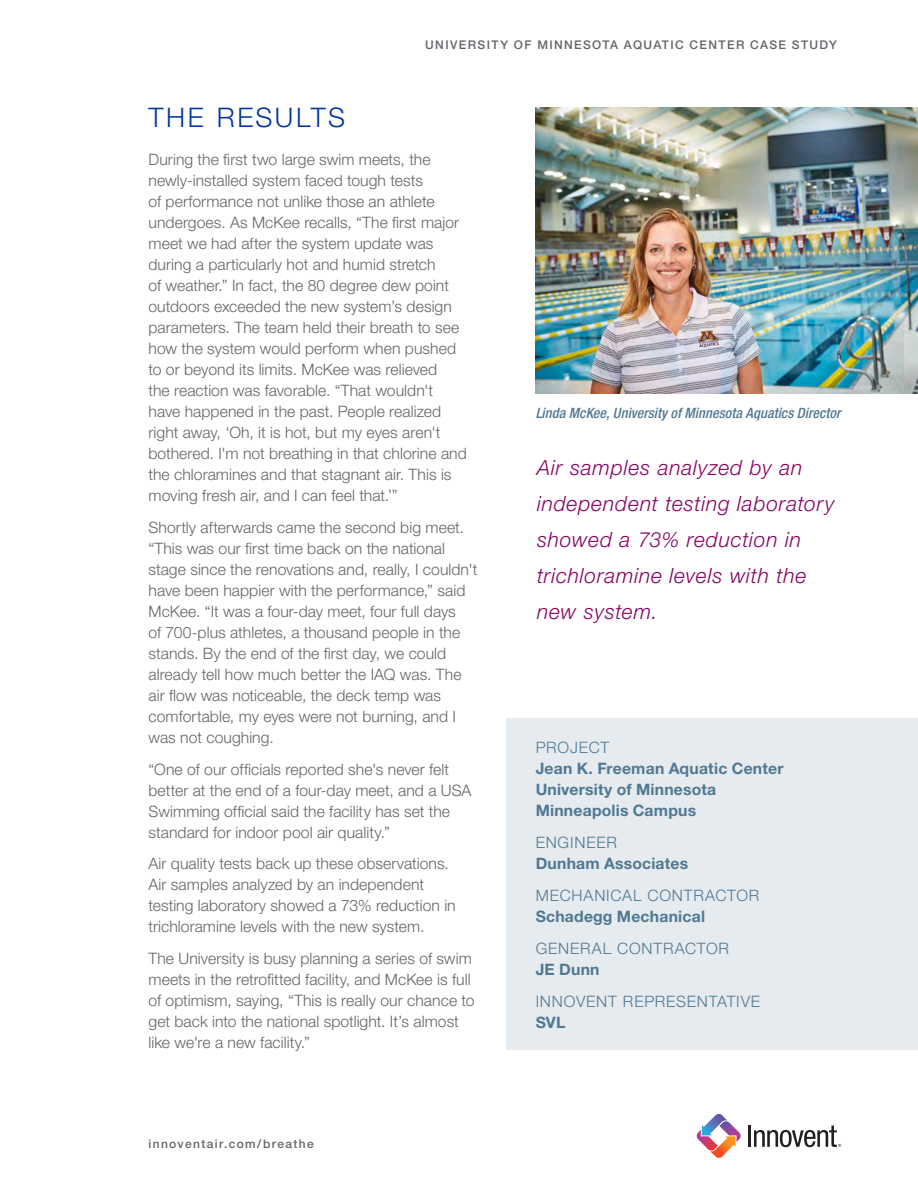
<style>
.page{position:relative;width:918px;height:1188px;background:#fff}
.page>*{position:absolute;margin:0;border:0;box-sizing:border-box;transform-origin:0 0}
.Head1{font:300 27px "Helvetica Neue LT Std";letter-spacing:.095em;color:#0036a0}
.Pull_quote{font:italic 300 21px/36px "Helvetica Neue LT Std";letter-spacing:.035em;color:#870363}
.Body{font:300 15.75px/21px "Helvetica Neue LT Std";letter-spacing:.005em;color:#63656a}
.Body-2{font:700 15.75px/21px "Helvetica Neue LT Std";letter-spacing:.015em;color:#517891}
.Body-3{font:300 15.75px "Helvetica Neue LT Std";letter-spacing:.055em;color:#517891}
.Caption{font:italic 500 condensed 14.25px "Helvetica Neue LT Std";letter-spacing:.005em;color:#517891}
.HEADER-FOOTER{font:500 12px "Helvetica Neue LT Std";letter-spacing:.115em;color:#63656a}
</style>
<div class="page">
<svg style="left:696px;top:1114px;width:45px;height:44px"></svg>
<hr style="left:748px;top:1125px;width:3px;height:22px;background:#231f20">
<svg style="left:754px;top:1126px;width:87px;height:21px"></svg>
<img style="left:536px;top:108px;width:382px;height:286px">
<div style="left:506px;top:719px;width:412px;height:331px;background:#e6ebf0"></div>
<p class="HEADER-FOOTER" style="left:425px;top:38px;width:413px">UNIVERSITY OF MINNESOTA AQUATIC CENTER CASE STUDY</p>
<p class="Head1" style="left:148px;top:101px;width:198px">THE RESULTS</p>
<p class="Body" style="left:148px;top:149px;width:320px">During the first two large swim meets, the newly-installed system faced tough tests<br>of performance not unlike those an athlete undergoes. As McKee recalls, “The first major meet we had after the system update was during a particularly hot and humid stretch<br>of weather.” In fact, the 80 degree dew point outdoors exceeded the new system’s design parameters. The team held their breath to see how the system would perform when pushed to or beyond its limits. McKee was relieved<br>the reaction was favorable. “That wouldn't have happened in the past. People realized right away, ‘Oh, it is hot, but my eyes aren't bothered. I'm not breathing in that chlorine and the chloramines and that stagnant air. This is moving fresh air, and I can feel that.’”</p>
<p class="Body" style="left:148px;top:517px;width:331px">Shortly afterwards came the second big meet. “This was our first time back on the national stage since the renovations and, really, I couldn't have been happier with the performance,” said McKee. “It was a four-day meet, four full days<br>of 700-plus athletes, a thousand people in the stands. By the end of the first day, we could already tell how much better the IAQ was. The air flow was noticeable, the deck temp was comfortable, my eyes were not burning, and I was not coughing.</p>
<p class="Body" style="left:148px;top:758px;width:325px">“One of our officials reported she's never felt better at the end of a four-day meet, and a USA Swimming official said the facility has set the standard for indoor pool air quality.”</p>
<p class="Body" style="left:148px;top:853px;width:309px">Air quality tests back up these observations.<br>Air samples analyzed by an independent testing laboratory showed a 73% reduction in trichloramine levels with the new system.</p>
<p class="Body" style="left:148px;top:948px;width:328px">The University is busy planning a series of swim meets in the retrofitted facility, and McKee is full of optimism, saying, “This is really our chance to get back into the national spotlight. It’s almost like we're a new facility.”</p>
<p class="HEADER-FOOTER" style="left:148px;top:1136px;width:167px">innoventair.com/breathe</p>
<p class="Caption" style="left:536px;top:405px;width:306px">Linda McKee, University of Minnesota Aquatics Director</p>
<p class="Pull_quote" style="left:537px;top:449px;width:299px">Air samples analyzed by an independent testing laboratory showed a 73% reduction in trichloramine levels with the new system.</p>
<p class="Body-3" style="left:536px;top:738px;width:75px">PROJECT</p>
<p class="Body-2" style="left:536px;top:758px;width:249px">Jean K. Freeman Aquatic Center</p>
<p class="Body-2" style="left:536px;top:779px;width:182px">University of Minnesota<br>Minneapolis Campus</p>
<p class="Body-3" style="left:536px;top:833px;width:83px">ENGINEER</p>
<p class="Body-2" style="left:536px;top:853px;width:154px">Dunham Associates</p>
<p class="Body-3" style="left:536px;top:886px;width:225px">MECHANICAL CONTRACTOR</p>
<p class="Body-2" style="left:536px;top:906px;width:171px">Schadegg Mechanical</p>
<p class="Body-3" style="left:536px;top:939px;width:195px">GENERAL CONTRACTOR</p>
<p class="Body-2" style="left:536px;top:958px;width:65px">JE Dunn</p>
<p class="Body-3" style="left:536px;top:991px;width:226px">INNOVENT REPRESENTATIVE</p>
<p class="Body-2" style="left:536px;top:1011px;width:31px">SVL</p>
</div>
